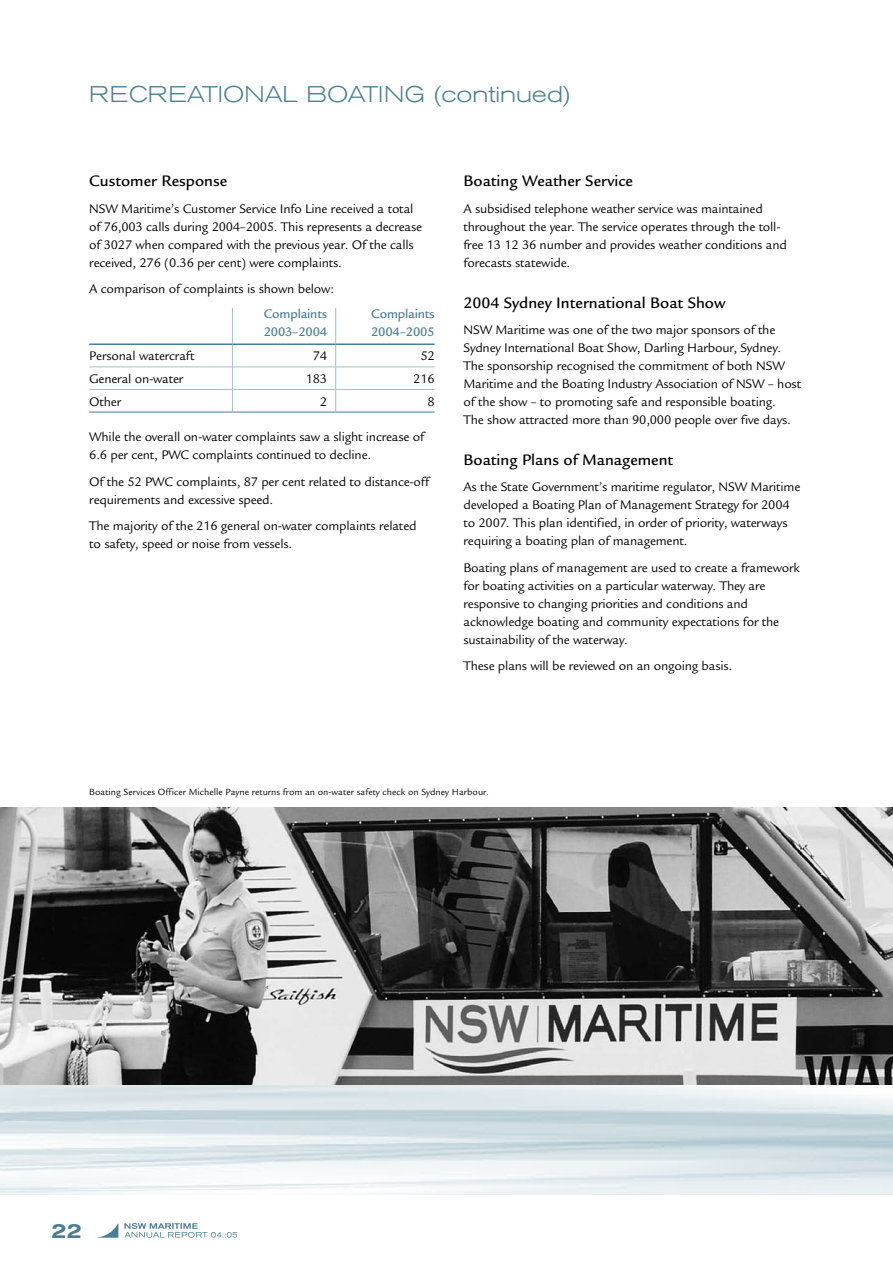
<style>
.page{position:relative;width:893px;height:1263px;background:#fff}
.page>*{position:absolute;margin:0;border:0;box-sizing:border-box;transform-origin:0 0}
.t1{font:300 expanded 22.5px "Akzidenz Grotesk BE";color:#497e93}
.t2{font:500 expanded 21px "Akzidenz Grotesk BE";color:#497e93}
.t3{font:500 16.5px "Legacy Sans";color:#000}
.t4{font:13.5px/18px "Legacy Sans";letter-spacing:-.015em;color:#000}
.t5{font:500 13.5px/18px "Legacy Sans";letter-spacing:-.015em;color:#497e93}
.t6{font:9.75px "Legacy Sans";color:#000}
</style>
<div class="page">
<svg style="left:95px;top:1224px;width:23px;height:14px"></svg>
<svg style="left:124px;top:1223px;width:114px;height:15px"></svg>
<div style="left:199px;top:1222px;width:59px;height:8px;background:#fff"></div>
<img style="left:0;top:1084px;width:893px;height:110px">
<hr style="left:232px;top:308px;width:1px;height:35px;background:#a4bec9">
<hr style="left:335px;top:308px;width:1px;height:35px;background:#a4bec9">
<hr style="left:89px;top:343px;width:143px;height:2px;background:#497e93">
<hr style="left:232px;top:343px;width:104px;height:2px;background:#497e93">
<hr style="left:336px;top:343px;width:99px;height:2px;background:#497e93">
<hr style="left:89px;top:367px;width:143px;height:1px;background:#a4bec9">
<hr style="left:232px;top:367px;width:104px;height:1px;background:#a4bec9">
<hr style="left:336px;top:367px;width:99px;height:1px;background:#a4bec9">
<hr style="left:89px;top:389px;width:143px;height:1px;background:#a4bec9">
<hr style="left:89px;top:412px;width:143px;height:1px;background:#497e93">
<svg style="left:232px;top:345px;width:1px;height:67px"></svg>
<hr style="left:232px;top:389px;width:104px;height:1px;background:#a4bec9">
<hr style="left:232px;top:412px;width:104px;height:1px;background:#497e93">
<svg style="left:335px;top:345px;width:1px;height:67px"></svg>
<hr style="left:336px;top:389px;width:99px;height:1px;background:#a4bec9">
<hr style="left:336px;top:412px;width:99px;height:1px;background:#497e93">
<img style="left:0;top:808px;width:893px;height:276px">
<h1 class="t1" style="left:89px;top:81px;width:130px">RECREATION</h1>
<h1 class="t1" style="left:265px;top:81px;width:115px">AL BOATING</h1>
<h1 class="t1" style="left:434px;top:81px;width:139px">(CONTINUED)</h1>
<p class="t3" style="left:89px;top:172px;width:139px">Customer Response</p>
<p class="t4" style="left:89px;top:200px;width:334px">NSW Maritime’s Customer Service Info Line received a total of 76,003 calls during 2004–2005. This represents a decrease of 3027 when compared with the previous year. Of the calls received, 276 (0.36 per cent) were complaints.</p>
<p class="t4" style="left:89px;top:280px;width:246px">A comparison of complaints is shown below:</p>
<p class="t5" style="left:264px;top:305px;width:65px">Complaints<br>2003–2004</p>
<p class="t5" style="left:371px;top:305px;width:65px">Complaints<br>2004–2005</p>
<p class="t4" style="left:89px;top:347px;width:107px">Personal watercraft</p>
<p class="t4" style="left:313px;top:347px;width:16px">74</p>
<p class="t4" style="left:420px;top:347px;width:16px">52</p>
<p class="t4" style="left:89px;top:370px;width:96px">General on-water</p>
<p class="t4" style="left:306px;top:370px;width:23px">183</p>
<p class="t4" style="left:413px;top:370px;width:23px">216</p>
<p class="t4" style="left:89px;top:393px;width:33px">Other</p>
<p class="t4" style="left:320px;top:393px;width:9px">2</p>
<p class="t4" style="left:427px;top:393px;width:9px">8</p>
<p class="t4" style="left:89px;top:428px;width:336px">While the overall on-water complaints saw a slight increase of<br>6.6 per cent, PWC complaints continued to decline.</p>
<p class="t4" style="left:89px;top:473px;width:341px">Of the 52 PWC complaints, 87 per cent related to distance-off requirements and excessive speed.</p>
<p class="t4" style="left:89px;top:517px;width:329px">The majority of the 216 general on-water complaints related to safety, speed or noise from vessels.</p>
<p class="t3" style="left:463px;top:172px;width:171px">Boating Weather Service</p>
<p class="t4" style="left:463px;top:200px;width:325px">A subsidised telephone weather service was maintained throughout the year. The service operates through the toll&shy;free 13 12 36 number and provides weather conditions and forecasts statewide.</p>
<p class="t3" style="left:463px;top:293px;width:264px">2004 Sydney International Boat Show</p>
<p class="t4" style="left:463px;top:321px;width:339px">NSW Maritime was one of the two major sponsors of the Sydney International Boat Show, Darling Harbour, Sydney.<br>The sponsorship recognised the commitment of both NSW Maritime and the Boating Industry Association of NSW – host of the show – to promoting safe and responsible boating.<br>The show attracted more than 90,000 people over five days.</p>
<p class="t3" style="left:463px;top:450px;width:211px">Boating Plans of Management</p>
<p class="t4" style="left:463px;top:478px;width:338px">As the State Government’s maritime regulator, NSW Maritime developed a Boating Plan of Management Strategy for 2004 to 2007. This plan identified, in order of priority, waterways requiring a boating plan of management.</p>
<p class="t4" style="left:463px;top:559px;width:338px">Boating plans of management are used to create a framework for boating activities on a particular waterway. They are responsive to changing priorities and conditions and acknowledge boating and community expectations for the sustainability of the waterway.</p>
<p class="t4" style="left:463px;top:657px;width:270px">These plans will be reviewed on an ongoing basis.</p>
<p class="t6" style="left:89px;top:786px;width:401px">Boating Services Officer Michelle Payne returns from an on-water safety check on Sydney Harbour.</p>
<h2 class="t2" style="left:51px;top:1218px;width:16px">22</h2>
</div>
